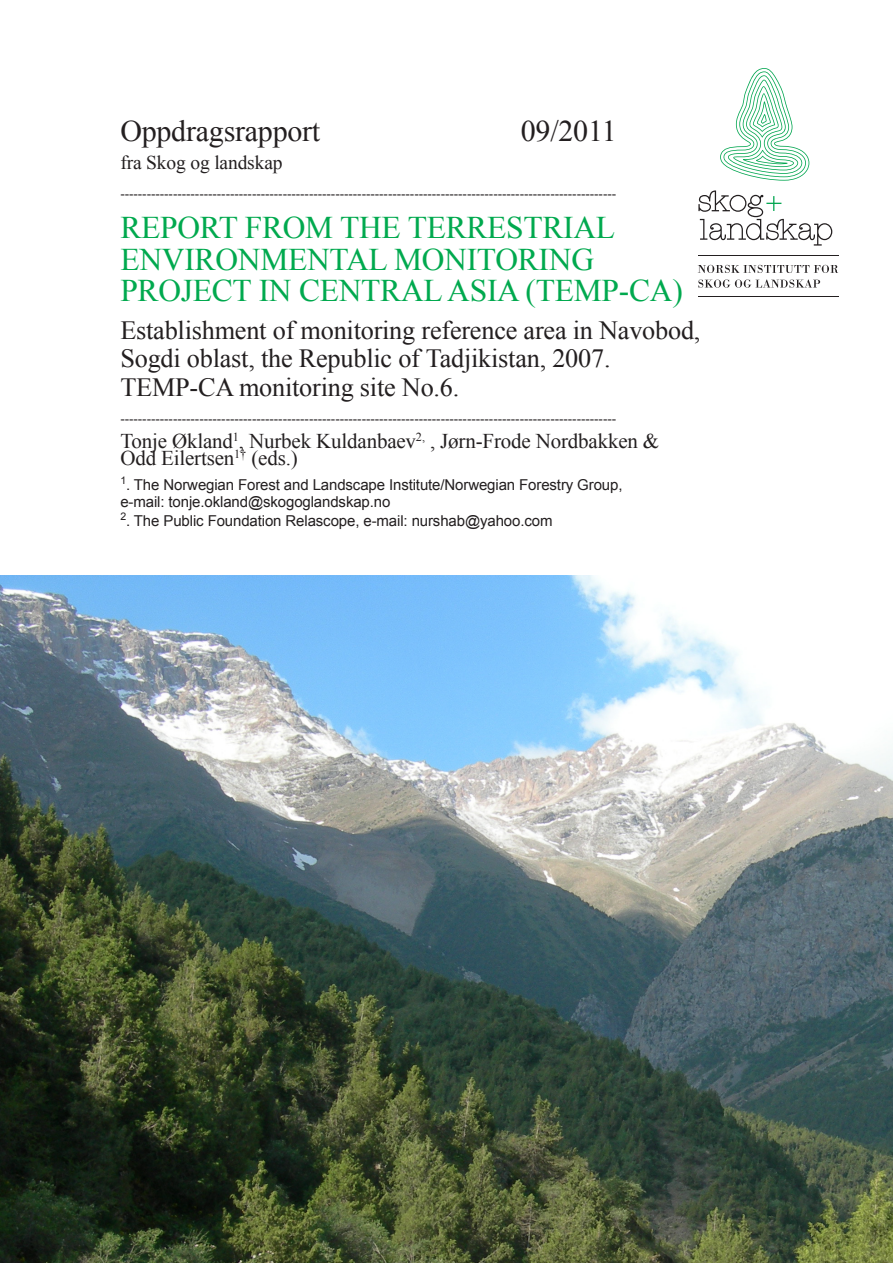
<style>
.page{position:relative;width:893px;height:1263px;background:#fff}
.page>*{position:absolute;margin:0;border:0;box-sizing:border-box;transform-origin:0 0}
.t1{font:31.5px/31.5px "Times New Roman";letter-spacing:-.01em;color:#00a94e}
.t2{font:30px "Times New Roman";letter-spacing:-.01em;color:#231f20}
.t3{font:26.25px/28.5px "Times New Roman";letter-spacing:-.01em;color:#231f20}
.t4{font:21px/16.5px "Times New Roman";letter-spacing:-.01em;color:#231f20}
.t5{font:19.5px "Times New Roman";letter-spacing:-.01em;color:#231f20}
.t6{font:15px/16.5px "Arial";letter-spacing:-.01em;color:#231f20}
.t7{font:13.5px "Times New Roman";color:#231f20}
</style>
<div class="page">
<svg style="left:698px;top:265px;width:140px;height:8px"></svg>
<svg style="left:698px;top:279px;width:122px;height:9px"></svg>
<svg style="left:698px;top:296px;width:140px;height:1px"></svg>
<svg style="left:698px;top:255px;width:140px;height:1px"></svg>
<svg style="left:698px;top:190px;width:134px;height:56px"></svg>
<svg style="left:720px;top:68px;width:89px;height:113px"></svg>
<img style="left:0;top:575px;width:893px;height:688px">
<p class="t2" style="left:120px;top:110px;width:201px">Oppdragsrapport</p>
<p class="t2" style="left:521px;top:110px;width:97px">09/2011</p>
<p class="t5" style="left:120px;top:149px;width:164px">fra Skog og landskap</p>
<p class="t7" style="left:120px;top:184px;width:497px">-----------------------------------------------------------------------------------------------------------------</p>
<p class="t1" style="left:120px;top:211px;width:564px">REPORT FROM THE TERRESTRIAL<br>ENVIRONMENTAL MONITORING<br>PROJECT IN CENTRAL ASIA (TEMP-CA)</p>
<p class="t3" style="left:120px;top:315px;width:582px">Establishment of monitoring reference area in Navobod,<br>Sogdi oblast, the Republic of Tadjikistan, 2007.<br>TEMP-CA monitoring site No.6.</p>
<p class="t7" style="left:120px;top:409px;width:497px">-----------------------------------------------------------------------------------------------------------------</p>
<p class="t4" style="left:120px;top:432px;width:540px">Tonje Økland<sup>1</sup>, Nurbek Kuldanbaev<sup>2,</sup> , Jørn-Frode Nordbakken &amp;<br>Odd Eilertsen<sup>1†</sup> (eds.)</p>
<p class="t6" style="left:120px;top:477px;width:504px"><sup>1</sup>. The Norwegian Forest and Landscape Institute/Norwegian Forestry Group, e-mail: tonje.okland@skogoglandskap.no</p>
<p class="t6" style="left:120px;top:513px;width:434px"><sup>2</sup>. The Public Foundation Relascope, e-mail: nurshab@yahoo.com</p>
</div>
